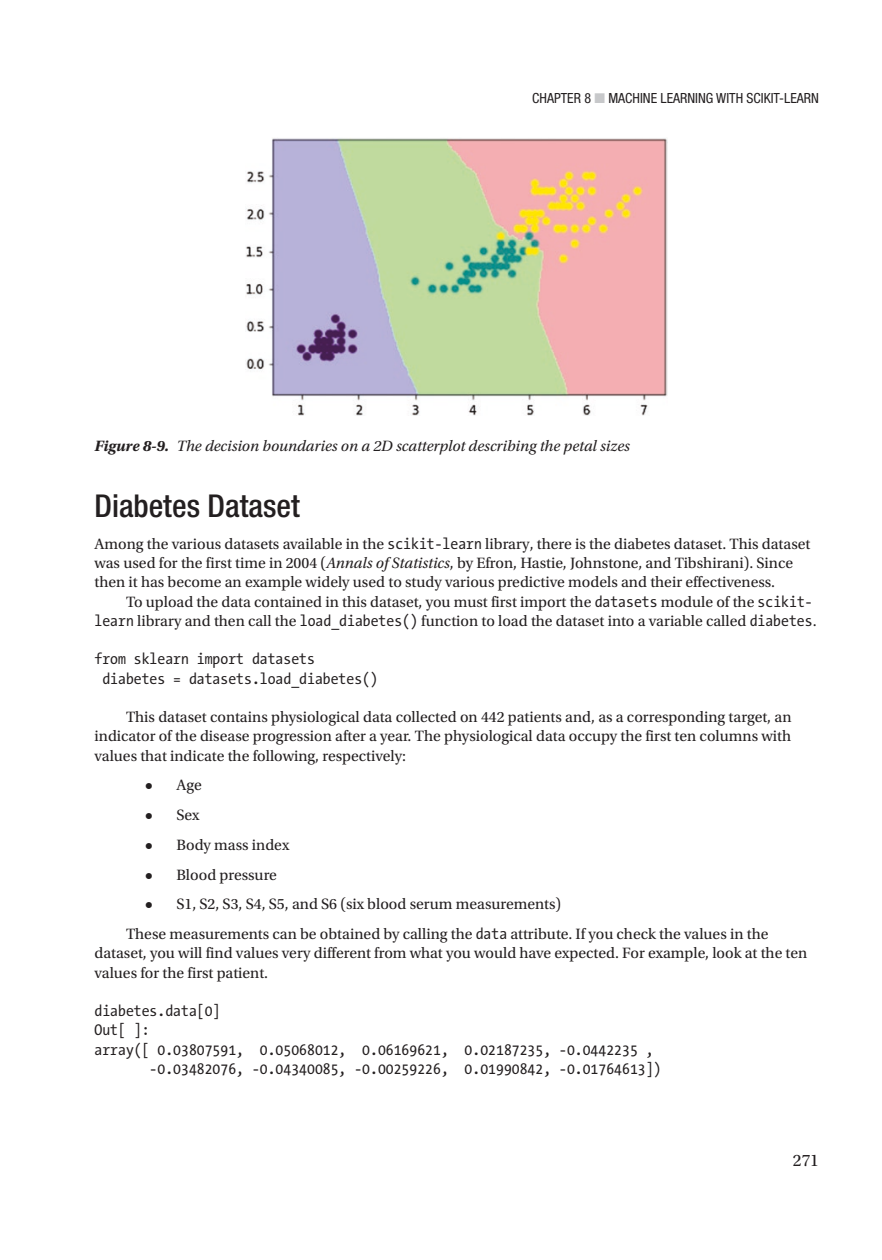
<style>
.page{position:relative;width:882px;height:1260px;background:#fff}
.page>*{position:absolute;margin:0;border:0;box-sizing:border-box;transform-origin:0 0}
._1_hd{font:500 condensed 31.5px "Helvetica Neue LT Std";color:#231f20}
.t1{font:17.5px "Utopia Std";color:#231f20}
.Text{font:15.75px/19.2px "Utopia Std";color:#231f20;text-align:right}
.Text_flush{font:15.75px/19.2px "Utopia Std";color:#231f20}
.Code_End{font:15.75px "The Sans Mono Con Normal";color:#231f20}
.t2{font:italic 15.75px "Utopia Std";color:#231f20}
.Chapter{font:15.75px/19.2px "The Sans Mono Con Normal";color:#231f20}
.Code_Start{font:15.75px "The Sans Mono Con Normal";color:#231f20}
.t3{font:condensed 14px "Helvetica Neue LT Std";color:#231f20}
.s1{color:#c7c8ca}
.s2{font-weight:700}
.s3{font-family:"The Sans Mono Con Normal"}
.s4{font-style:italic}
.s5{font-family:"STIX General"}
</style>
<div class="page">
<img style="left:246px;top:138px;width:422px;height:278px">
<p class="t3" style="left:532px;top:90px;width:288px">CHAPTER 8 <span class="s1">■</span> MACHINE LEARNING WITH SCIKIT-LEARN</p>
<p class="t2" style="left:94px;top:437px;width:537px"><span class="s2">Figure 8-9.</span> The decision boundaries on a 2D scatterplot describing the petal sizes</p>
<h2 class="_1_hd" style="left:94px;top:487px;width:207px">Diabetes Dataset</h2>
<p class="Text_flush" style="left:94px;top:534px;width:717px">Among the various datasets available in the <span class="s3">scikit-learn</span> library, there is the diabetes dataset. This dataset was used for the first time in 2004 (<span class="s4">Annals of Statistics</span>, by Efron, Hastie, Johnstone, and Tibshirani). Since then it has become an example widely used to study various predictive models and their effectiveness.</p>
<p class="Text" style="left:94px;top:592px;width:724px">To upload the data contained in this dataset, you must first import the <span class="s3">datasets</span> module of the <span class="s3">scikit&shy;learn</span> library and then call the <span class="s3">load_diabetes()</span> function to load the dataset into a variable called <span class="s3">diabetes</span>.</p>
<p class="Code_Start" style="left:94px;top:651px;width:222px">from sklearn import datasets</p>
<p class="Code_End" style="left:102px;top:670px;width:277px">diabetes = datasets.load_diabetes()</p>
<p class="Text" style="left:94px;top:708px;width:699px;text-align:justify;text-indent:32px">This dataset contains physiological data collected on 442 patients and, as a corresponding target, an indicator of the disease progression after a year. The physiological data occupy the first ten columns with values that indicate the following, respectively:</p>
<p class="Text_flush" style="left:145px;top:776px;width:58px"><span class="s5">•</span> Age</p>
<p class="Text_flush" style="left:145px;top:806px;width:56px"><span class="s5">•</span> Sex</p>
<p class="Text_flush" style="left:145px;top:835px;width:146px"><span class="s5">•</span> Body mass index</p>
<p class="Text_flush" style="left:145px;top:865px;width:134px"><span class="s5">•</span> Blood pressure</p>
<p class="Text_flush" style="left:145px;top:895px;width:418px"><span class="s5">•</span> S1, S2, S3, S4, S5, and S6 (six blood serum measurements)</p>
<p class="Text" style="left:94px;top:925px;width:714px;text-align:left;text-indent:32px">These measurements can be obtained by calling the <span class="s3">data</span> attribute. If you check the values in the dataset, you will find values very different from what you would have expected. For example, look at the ten values for the first patient.</p>
<p class="Code_Start" style="left:94px;top:1003px;width:127px">diabetes.data[0]</p>
<p class="Chapter" style="left:94px;top:1021px;width:561px">Out[ ]:<br>array([ 0.03807591, 0.05068012, 0.06169621, 0.02187235, -0.0442235 ,</p>
<p class="Code_End" style="left:150px;top:1060px;width:513px">-0.03482076, -0.04340085, -0.00259226, 0.01990842, -0.01764613])</p>
<p class="t1" style="left:793px;top:1150px;width:28px">271</p>
</div>
